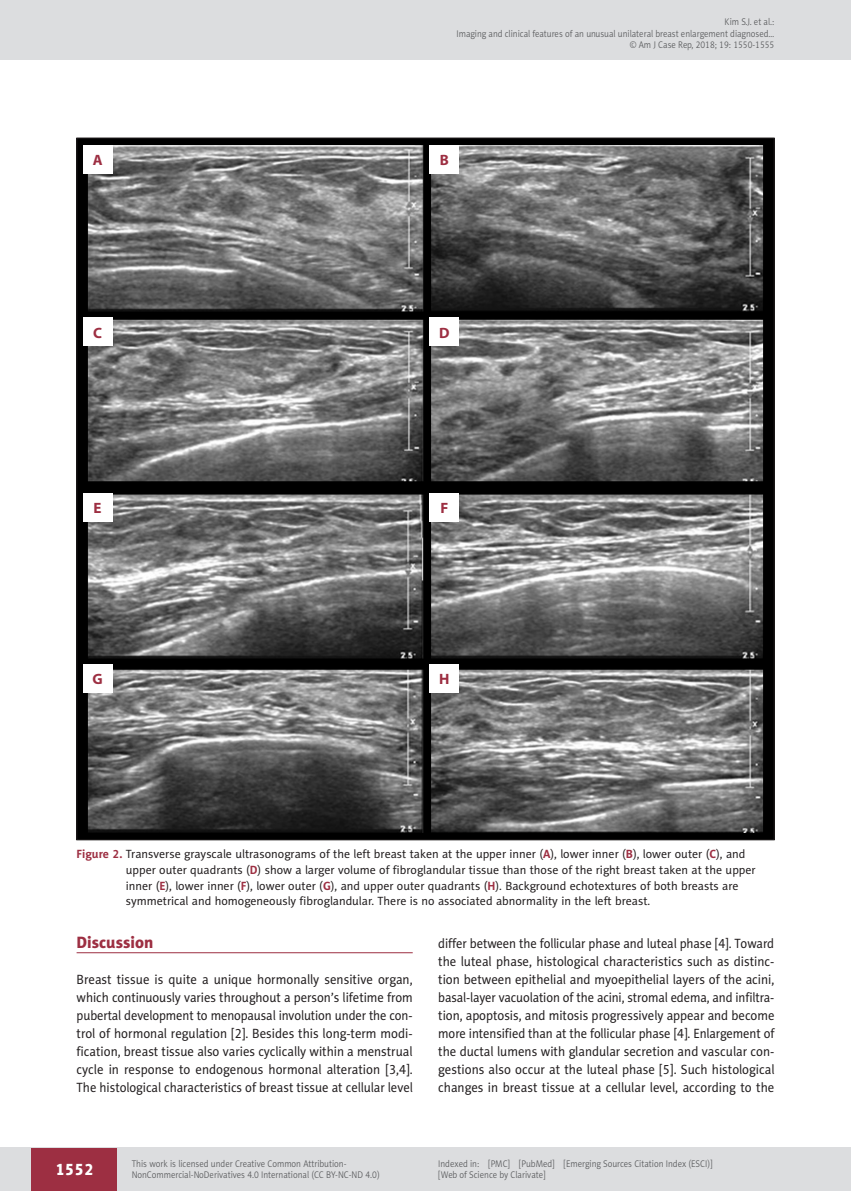
<style>
.page{position:relative;width:851px;height:1191px;background:#fff}
.page>*{position:absolute;margin:0;border:0;box-sizing:border-box;transform-origin:0 0}
.AJCR_Headline_1{font:16.5px "Naomi Sans EFN Heavy";color:#9d2f42}
.t1{font:16.5px "Naomi Sans EFN Heavy";color:#fff}
.t2{font:700 15px "Myriad Pro";color:#9d2f42}
.AJCR_Body{font:13.5px/18px "Naomi Sans EFN";color:#231f20;text-align:justify;scale:.93 1}
.AJCR_Body-2{font:13.5px/18px "Naomi Sans EFN";color:#231f20;text-align:justify;scale:.95 1}
.AJCR_Rycina_tytul{font:12px/15.8px "Naomi Sans EFN";color:#231f20}
.AJCR_pagina_zywa{font:9.75px/11.2px "Naomi Sans EFN Light";color:#57585a;scale:.9 1}
.AJCR_pagina_sygnatur{font:9.75px "Naomi Sans EFN Light";color:#57585a;scale:.9 1}
.s1{font-weight:700;color:#9d2f42}
</style>
<div class="page">
<hr style="left:77px;top:952px;width:335px;height:1px;background:#9d2f42">
<img style="left:79px;top:140px;width:693px;height:698px">
<div style="left:83px;top:146px;width:29px;height:28px;background:#fff"></div>
<div style="left:83px;top:318px;width:29px;height:28px;background:#fff"></div>
<div style="left:83px;top:493px;width:29px;height:28px;background:#fff"></div>
<div style="left:83px;top:664px;width:29px;height:28px;background:#fff"></div>
<div style="left:429px;top:146px;width:30px;height:28px;background:#fff"></div>
<div style="left:429px;top:318px;width:30px;height:28px;background:#fff"></div>
<div style="left:429px;top:493px;width:30px;height:28px;background:#fff"></div>
<div style="left:429px;top:664px;width:30px;height:28px;background:#fff"></div>
<div style="left:0;top:1148px;width:850px;height:43px;background:#dcdddf"></div>
<div style="left:32px;top:1147px;width:85px;height:43px;background:#9d2f42"></div>
<div style="left:0;top:0;width:850px;height:60px;background:#dcdddf"></div>
<hr style="left:850px;top:0;width:1px;height:60px;background:#dcdddf">
<p class="AJCR_pagina_zywa" style="left:456px;top:16px;width:354px;text-align:right">Kim S.J. et al.:<br>Imaging and clinical features of an unusual unilateral breast enlargement diagnosed…</p>
<p class="AJCR_pagina_sygnatur" style="left:629px;top:39px;width:162px">© Am J Case Rep, 2018; 19: 1550-1555</p>
<p class="t2" style="left:93px;top:151px;width:11px">A</p>
<p class="t2" style="left:440px;top:151px;width:11px">B</p>
<p class="t2" style="left:93px;top:323px;width:10px">C</p>
<p class="t2" style="left:439px;top:323px;width:12px">D</p>
<p class="t2" style="left:94px;top:498px;width:10px">E</p>
<p class="t2" style="left:440px;top:498px;width:9px">F</p>
<p class="t2" style="left:92px;top:669px;width:12px">G</p>
<p class="t2" style="left:439px;top:669px;width:12px">H</p>
<p class="AJCR_Rycina_tytul" style="left:126px;top:846px;width:631px;text-indent:-49px"><span class="s1">Figure 2.</span> Transverse grayscale ultrasonograms of the left breast taken at the upper inner (<span class="s1">A</span>), lower inner (<span class="s1">B</span>), lower outer (<span class="s1">C</span>), and upper outer quadrants (<span class="s1">D</span>) show a larger volume of fibroglandular tissue than those of the right breast taken at the upper inner (<span class="s1">E</span>), lower inner (<span class="s1">F</span>), lower outer (<span class="s1">G</span>), and upper outer quadrants (<span class="s1">H</span>). Background echotextures of both breasts are symmetrical and homogeneously fibroglandular. There is no associated abnormality in the left breast.</p>
<p class="AJCR_Headline_1" style="left:77px;top:932px;width:78px">Discussion</p>
<p class="AJCR_Body-2" style="left:77px;top:970px;width:355px">Breast tissue is quite a unique hormonally sensitive organ, which continuously varies throughout a person’s lifetime from pubertal development to menopausal involution under the con&shy;trol of hormonal regulation [2]. Besides this long-term modi&shy;fication, breast tissue also varies cyclically within a menstrual cycle in response to endogenous hormonal alteration [3,4].<br>The histological characteristics of breast tissue at cellular level</p>
<p class="AJCR_Body" style="left:438px;top:934px;width:363px">differ between the follicular phase and luteal phase [4]. Toward the luteal phase, histological characteristics such as distinc&shy;tion between epithelial and myoepithelial layers of the acini, basal-layer vacuolation of the acini, stromal edema, and infiltra&shy;tion, apoptosis, and mitosis progressively appear and become more intensified than at the follicular phase [4]. Enlargement of the ductal lumens with glandular secretion and vascular con&shy;gestions also occur at the luteal phase [5]. Such histological changes in breast tissue at a cellular level, according to the</p>
<p class="t1" style="left:55px;top:1159px;width:40px">1552</p>
<p class="AJCR_pagina_zywa" style="left:132px;top:1158px;width:277px">This work is licensed under Creative Common Attribution-<br>NonCommercial-NoDerivatives 4.0 International (CC BY-NC-ND 4.0)</p>
<p class="AJCR_pagina_zywa" style="left:438px;top:1158px;width:306px">Indexed in: [PMC] [PubMed] [Emerging Sources Citation Index (ESCI)] [Web of Science by Clarivate]</p>
</div>
